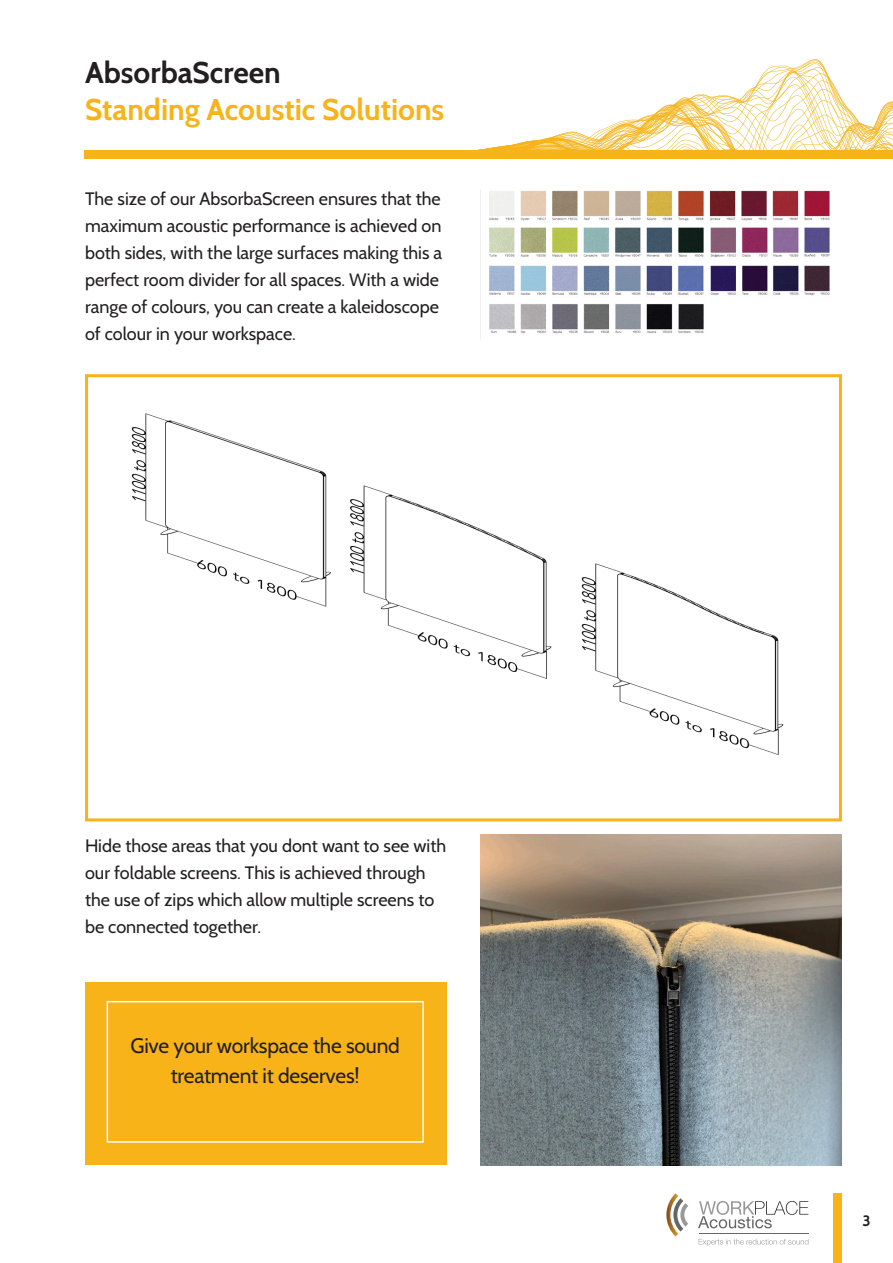
<style>
.page{position:relative;width:893px;height:1263px;background:#fff}
.page>*{position:absolute;margin:0;border:0;box-sizing:border-box;transform-origin:0 0}
.t1{font:700 30px "Cabin";color:#f7b317}
.t2{font:700 30px "Cabin";color:#231f20}
.t3{font:21px/30px "Cabin";letter-spacing:-.01em;color:#231f20;text-align:center}
.t4{font:18px/27px "Cabin";color:#231f20}
.t5{font:700 15px "Cabin";color:#231f20}
</style>
<div class="page">
<div style="left:84px;top:150px;width:809px;height:9px;background:#f7b317"></div>
<svg style="left:477px;top:64px;width:416px;height:86px"></svg>
<div style="left:833px;top:1193px;width:9px;height:70px;background:#f7b317"></div>
<svg style="left:699px;top:1239px;width:109px;height:7px"></svg>
<svg style="left:698px;top:1201px;width:110px;height:27px"></svg>
<svg style="left:666px;top:1193px;width:22px;height:43px"></svg>
<hr style="left:699px;top:1233px;width:109px;height:1px;background:#666">
<img style="left:480px;top:190px;width:350px;height:150px">
<div style="left:85px;top:374px;width:757px;height:447px;border:3px solid #f7b317"></div>
<img style="left:131px;top:413px;width:653px;height:342px">
<div style="left:85px;top:983px;width:361px;height:182px;background:#f7b317"></div>
<div style="left:107px;top:1001px;width:317px;height:142px;border:2px solid #fff"></div>
<img style="left:480px;top:834px;width:362px;height:331px">
<h1 class="t2" style="left:85px;top:54px;width:197px">AbsorbaScreen</h1>
<h1 class="t1" style="left:85px;top:91px;width:361px">Standing Acoustic Solutions</h1>
<p class="t4" style="left:85px;top:185px;width:359px">The size of our AbsorbaScreen ensures that the maximum acoustic performance is achieved on both sides, with the large surfaces making this a perfect room divider for all spaces. With a wide range of colours, you can create a kaleidoscope of colour in your workspace.</p>
<p class="t4" style="left:85px;top:832px;width:363px">Hide those areas that you dont want to see with our foldable screens. This is achieved through the use of zips which allow multiple screens to be connected together.</p>
<p class="t3" style="left:131px;top:1030px;width:271px">Give your workspace the sound treatment it deserves!</p>
<p class="t5" style="left:863px;top:1211px;width:10px">3</p>
</div>
